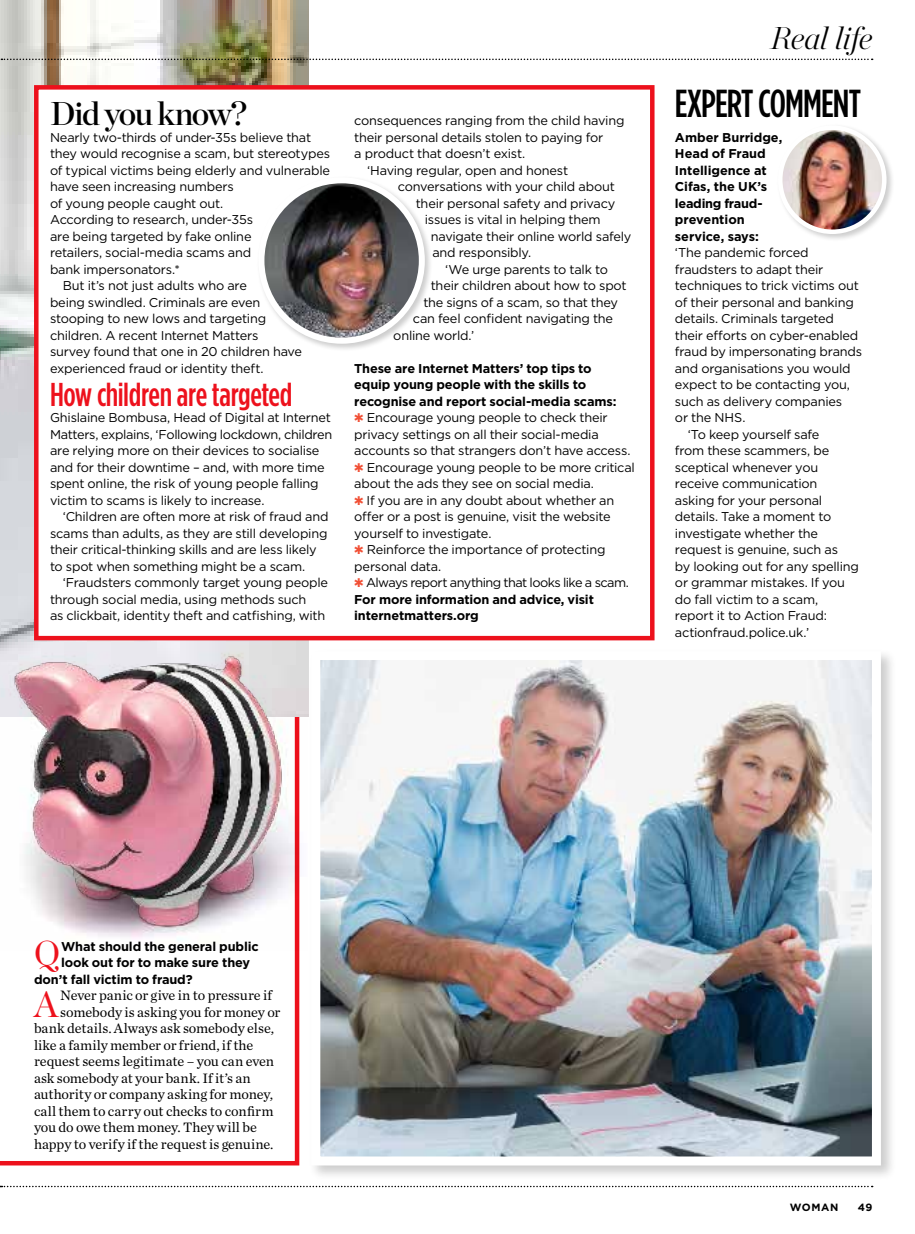
<style>
.page{position:relative;width:915px;height:1234px;background:#fff}
.page>*{position:absolute;margin:0;border:0;box-sizing:border-box;transform-origin:0 0}
.t1{font:500 39px "Gotham Condensed";letter-spacing:-.025em;color:#000}
.t2{font:36px "Chronicle Display";color:#ed111c}
.t3{font:34.35px "Chronicle Display";color:#ed111c}
.t4{font:500 33px "Gotham Condensed";letter-spacing:-.01em;color:#ed111c}
.t5{font:33px "Chronicle Display Semi";letter-spacing:-.05em;color:#000}
.t6{font:italic 200 31.5px "Chronicle Display";letter-spacing:-.02em;color:#000}
.t7{font:14.25px "Chronicle Text G1";letter-spacing:-.005em;color:#000}
.t8{font:12.75px/16.5px "Gotham";letter-spacing:-.015em;color:#000}
.t9{font:700 12.75px/16.5px "Gotham";letter-spacing:-.01em;color:#000}
.t10{font:700 10.5px "Gotham";letter-spacing:.06em;color:#000}
.s1{font-weight:700}
.s2{color:#f15036}
</style>
<div class="page">
<svg style="left:0;top:950px;width:299px;height:215px"></svg>
<img style="left:0;top:0;width:309px;height:648px">
<svg style="left:1px;top:59px;width:871px;height:1px"></svg>
<svg style="left:0;top:1185px;width:872px;height:1px"></svg>
<img style="left:0;top:610px;width:308px;height:340px">
<img style="left:1px;top:628px;width:289px;height:313px">
<div style="left:775px;top:123px;width:119px;height:119px;background:#000;opacity:.2"></div>
<img style="left:780px;top:128px;width:104px;height:104px;border-radius:52px">
<div style="left:777px;top:125px;width:109px;height:109px;border:4px solid #fff;border-radius:50%"></div>
<div style="left:34px;top:85px;width:620px;height:555px;background:#fff;border:4px solid #ed111c"></div>
<div style="left:308px;top:648px;width:587px;height:532px;background:#000;opacity:.2"></div>
<img style="left:321px;top:661px;width:549px;height:494px">
<div style="left:311px;top:651px;width:569px;height:514px;border:9px solid #fff"></div>
<div style="left:256px;top:175px;width:177px;height:177px;background:#000;opacity:.2"></div>
<img style="left:261px;top:180px;width:160px;height:160px;border-radius:80px">
<div style="left:258px;top:177px;width:166px;height:166px;border:6px solid #fff;border-radius:50%"></div>
<h3 class="t5" style="left:50px;top:88px;width:198px">Did you know?</h3>
<p class="t8" style="left:50px;top:128px;width:262px">Nearly two-thirds of under-35s believe that</p>
<p class="t8" style="left:50px;top:145px;width:281px">they would recognise a scam, but stereotypes</p>
<p class="t8" style="left:50px;top:161px;width:281px">of typical victims being elderly and vulnerable</p>
<p class="t8" style="left:50px;top:178px;width:185px">have seen increasing numbers</p>
<p class="t8" style="left:50px;top:194px;width:175px">of young people caught out.</p>
<p class="t8" style="left:50px;top:211px;width:204px">According to research, under-35s</p>
<p class="t8" style="left:50px;top:227px;width:203px">are being targeted by fake online</p>
<p class="t8" style="left:50px;top:244px;width:203px">retailers, social-media scams and</p>
<p class="t8" style="left:50px;top:260px;width:131px">bank impersonators.*</p>
<p class="t8" style="left:63px;top:277px;width:186px">But it’s not just adults who are</p>
<p class="t8" style="left:50px;top:293px;width:212px">being swindled. Criminals are even</p>
<p class="t8" style="left:50px;top:310px;width:217px">stooping to new lows and targeting</p>
<p class="t8" style="left:50px;top:326px;width:210px">children. A recent Internet Matters</p>
<p class="t8" style="left:50px;top:343px;width:253px">survey found that one in 20 children have</p>
<p class="t8" style="left:50px;top:359px;width:215px">experienced fraud or identity theft.</p>
<h3 class="t4" style="left:50px;top:375px;width:244px">How children are targeted</h3>
<p class="t8" style="left:50px;top:409px;width:283px">Ghislaine Bombusa, Head of Digital at Internet Matters, explains, ‘Following lockdown, children are relying more on their devices to socialise and for their downtime – and, with more time spent online, the risk of young people falling victim to scams is likely to increase.</p>
<p class="t8" style="left:50px;top:508px;width:280px;text-indent:13px">‘Children are often more at risk of fraud and scams than adults, as they are still developing their critical-thinking skills and are less likely to spot when something might be a scam.</p>
<p class="t8" style="left:50px;top:574px;width:279px;text-indent:13px">‘Fraudsters commonly target young people through social media, using methods such<br>as clickbait, identity theft and catfishing, with</p>
<p class="t8" style="left:354px;top:112px;width:272px">consequences ranging from the child having</p>
<p class="t8" style="left:354px;top:128px;width:250px">their personal details stolen to paying for</p>
<p class="t8" style="left:354px;top:145px;width:172px">a product that doesn’t exist.</p>
<p class="t8" style="left:367px;top:161px;width:203px">‘Having regular, open and honest</p>
<p class="t8" style="left:397px;top:178px;width:218px">conversations with your child about</p>
<p class="t8" style="left:415px;top:194px;width:201px">their personal safety and privacy</p>
<p class="t8" style="left:424px;top:211px;width:177px">issues is vital in helping them</p>
<p class="t8" style="left:430px;top:227px;width:202px">navigate their online world safely</p>
<p class="t8" style="left:432px;top:244px;width:100px">and responsibly.</p>
<p class="t8" style="left:445px;top:260px;width:164px">‘We urge parents to talk to</p>
<p class="t8" style="left:430px;top:277px;width:197px">their children about how to spot</p>
<p class="t8" style="left:423px;top:293px;width:196px">the signs of a scam, so that they</p>
<p class="t8" style="left:412px;top:310px;width:202px">can feel confident navigating the</p>
<p class="t8" style="left:393px;top:326px;width:82px">online world.’</p>
<p class="t8" style="left:354px;top:359px;width:282px"><span class="s1">These are Internet Matters’ top tips to<br>equip young people with the skills to recognise and report social-media scams:<br></span><span class="s2">✱</span> Encourage young people to check their privacy settings on all their social-media accounts so that strangers don’t have access. <span class="s2">✱</span> Encourage young people to be more critical about the ads they see on social media.<br><span class="s2">✱</span> If you are in any doubt about whether an offer or a post is genuine, visit the website yourself to investigate.<br><span class="s2">✱</span> Reinforce the importance of protecting personal data.<br><span class="s2">✱</span> Always report anything that looks like a scam.<br><span class="s1">For more information and advice, visit internetmatters.org</span></p>
<h3 class="t6" style="left:770px;top:14px;width:103px">Real life</h3>
<h1 class="t1" style="left:674px;top:81px;width:187px">EXPERT COMMENT</h1>
<p class="t9" style="left:674px;top:129px;width:109px">Amber Burridge,<br>Head of Fraud<br>Intelligence at<br>Cifas, the UK’s leading fraud&shy;prevention service, says:</p>
<p class="t8" style="left:674px;top:244px;width:135px">‘The pandemic forced</p>
<p class="t8" style="left:674px;top:260px;width:150px">fraudsters to adapt their</p>
<p class="t8" style="left:674px;top:277px;width:185px">techniques to trick victims out</p>
<p class="t8" style="left:674px;top:293px;width:180px">of their personal and banking</p>
<p class="t8" style="left:674px;top:310px;width:160px">details. Criminals targeted</p>
<p class="t8" style="left:674px;top:326px;width:185px">their efforts on cyber-enabled</p>
<p class="t8" style="left:674px;top:343px;width:188px">fraud by impersonating brands</p>
<p class="t8" style="left:674px;top:359px;width:177px">and organisations you would</p>
<p class="t8" style="left:674px;top:376px;width:176px">expect to be contacting you,</p>
<p class="t8" style="left:674px;top:392px;width:169px">such as delivery companies</p>
<p class="t8" style="left:674px;top:409px;width:72px">or the NHS.</p>
<p class="t8" style="left:687px;top:425px;width:133px">‘To keep yourself safe</p>
<p class="t8" style="left:674px;top:442px;width:156px">from these scammers, be</p>
<p class="t8" style="left:674px;top:458px;width:145px">sceptical whenever you</p>
<p class="t8" style="left:674px;top:475px;width:144px">receive communication</p>
<p class="t8" style="left:674px;top:491px;width:149px">asking for your personal</p>
<p class="t8" style="left:674px;top:508px;width:158px">details. Take a moment to</p>
<p class="t8" style="left:674px;top:524px;width:145px">investigate whether the</p>
<p class="t8" style="left:674px;top:541px;width:165px">request is genuine, such as</p>
<p class="t8" style="left:674px;top:557px;width:185px">by looking out for any spelling</p>
<p class="t8" style="left:674px;top:574px;width:172px">or grammar mistakes. If you</p>
<p class="t8" style="left:674px;top:590px;width:145px">do fall victim to a scam,</p>
<p class="t8" style="left:674px;top:607px;width:153px">report it to Action Fraud:</p>
<p class="t8" style="left:674px;top:623px;width:136px">actionfraud.police.uk.’</p>
<h3 class="t3" style="left:34px;top:926px;width:27px">Q</h3>
<p class="t9" style="left:61px;top:937px;width:199px">What should the general public</p>
<p class="t9" style="left:61px;top:954px;width:190px">look out for to make sure they</p>
<p class="t9" style="left:34px;top:970px;width:160px">don’t fall victim to fraud?</p>
<h2 class="t2" style="left:34px;top:976px;width:26px">A</h2>
<p class="t7" style="left:60px;top:984px;width:213px">Never panic or give in to pressure if</p>
<p class="t7" style="left:60px;top:1001px;width:221px">somebody is asking you for money or</p>
<p class="t7" style="left:34px;top:1017px;width:241px">bank details. Always ask somebody else,</p>
<p class="t7" style="left:34px;top:1034px;width:221px">like a family member or friend, if the</p>
<p class="t7" style="left:34px;top:1050px;width:241px">request seems legitimate – you can even</p>
<p class="t7" style="left:34px;top:1067px;width:218px">ask somebody at your bank. If it’s an</p>
<p class="t7" style="left:34px;top:1083px;width:240px">authority or company asking for money,</p>
<p class="t7" style="left:34px;top:1100px;width:241px">call them to carry out checks to confirm</p>
<p class="t7" style="left:34px;top:1116px;width:224px">you do owe them money. They will be</p>
<p class="t7" style="left:34px;top:1133px;width:241px">happy to verify if the request is genuine.</p>
<p class="t10" style="left:789px;top:1200px;width:50px">WOMAN</p>
<p class="t10" style="left:857px;top:1200px;width:16px">49</p>
</div>
